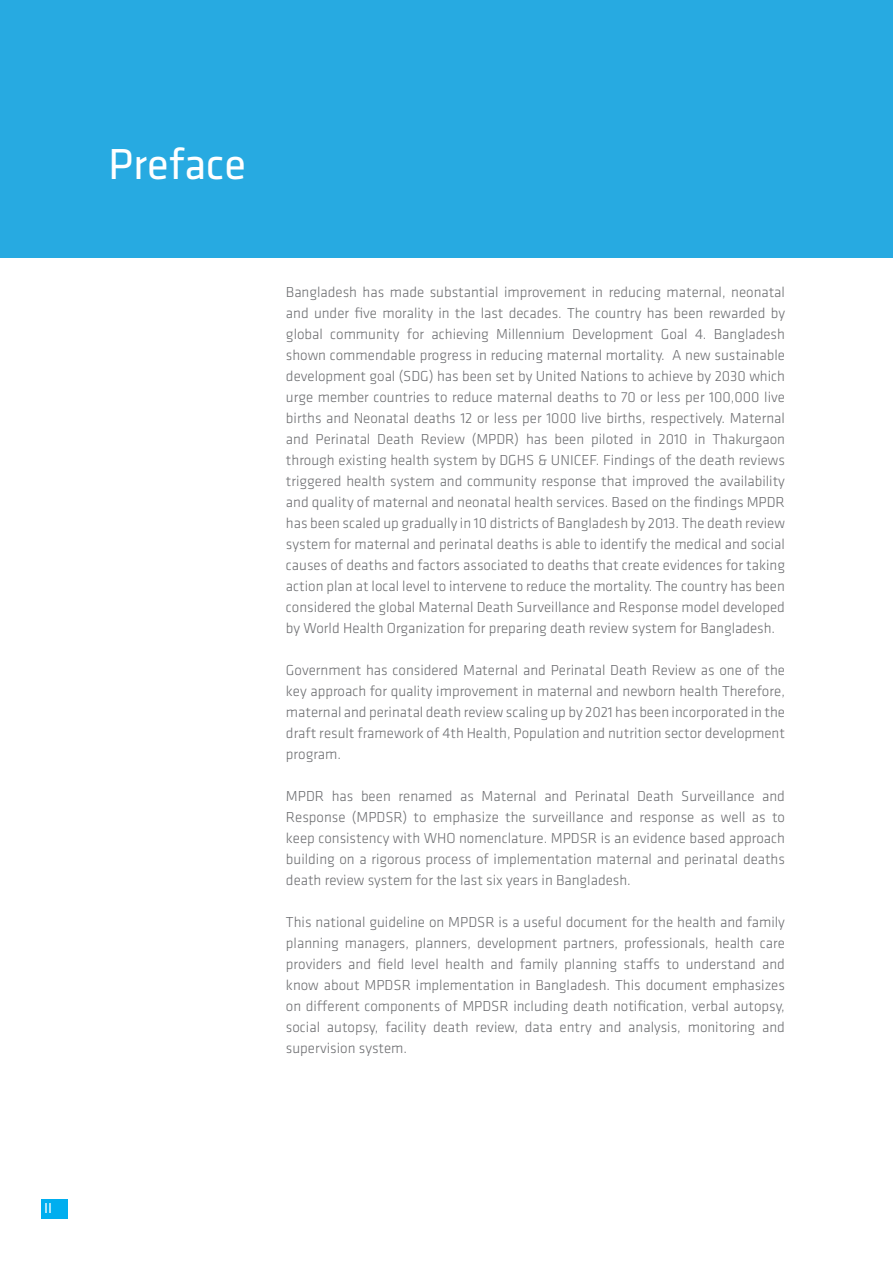
<style>
.page{position:relative;width:893px;height:1263px;background:#fff}
.page>*{position:absolute;margin:0;border:0;box-sizing:border-box;transform-origin:0 0}
.t1{font:45px "Klavika";color:#fff}
.t2{font:300 15px/21px "Klavika";color:#6d6e71;text-align:justify}
.t3{font:15px "Klavika";color:#fff}
</style>
<div class="page">
<div style="left:41px;top:1199px;width:26px;height:19px;background:#00aeef"></div>
<div style="left:0;top:0;width:893px;height:258px;background:#27aae1"></div>
<p class="t3" style="left:44px;top:1200px;width:9px">II</p>
<h1 class="t1" style="left:108px;top:139px;width:140px">Preface</h1>
<p class="t2" style="left:286px;top:282px;width:501px">Bangladesh has made substantial improvement in reducing maternal, neonatal and under five morality in the last decades. The country has been rewarded by global community for achieving Millennium Development Goal 4. Bangladesh shown commendable progress in reducing maternal mortality. A new sustainable development goal (SDG) has been set by United Nations to achieve by 2030 which urge member countries to reduce maternal deaths to 70 or less per 100,000 live births and Neonatal deaths 12 or less per 1000 live births, respectively. Maternal and Perinatal Death Review (MPDR) has been piloted in 2010 in Thakurgaon through existing health system by DGHS &amp; UNICEF. Findings of the death reviews triggered health system and community response that improved the availability and quality of maternal and neonatal health services. Based on the findings MPDR has been scaled up gradually in 10 districts of Bangladesh by 2013. The death review system for maternal and perinatal deaths is able to identify the medical and social causes of deaths and factors associated to deaths that create evidences for taking action plan at local level to intervene to reduce the mortality. The country has been considered the global Maternal Death Surveillance and Response model developed by World Health Organization for preparing death review system for Bangladesh.</p>
<p class="t2" style="left:286px;top:660px;width:501px">Government has considered Maternal and Perinatal Death Review as one of the key approach for quality improvement in maternal and newborn health Therefore, maternal and perinatal death review scaling up by 2021 has been incorporated in the draft result framework of 4th Health, Population and nutrition sector development program.</p>
<p class="t2" style="left:286px;top:786px;width:500px">MPDR has been renamed as Maternal and Perinatal Death Surveillance and Response (MPDSR) to emphasize the surveillance and response as well as to keep consistency with WHO nomenclature. MPDSR is an evidence based approach building on a rigorous process of implementation maternal and perinatal deaths death review system for the last six years in Bangladesh.</p>
<p class="t2" style="left:286px;top:912px;width:500px">This national guideline on MPDSR is a useful document for the health and family planning managers, planners, development partners, professionals, health care providers and field level health and family planning staffs to understand and know about MPDSR implementation in Bangladesh. This document emphasizes on different components of MPDSR including death notification, verbal autopsy, social autopsy, facility death review, data entry and analysis, monitoring and supervision system.</p>
</div>
